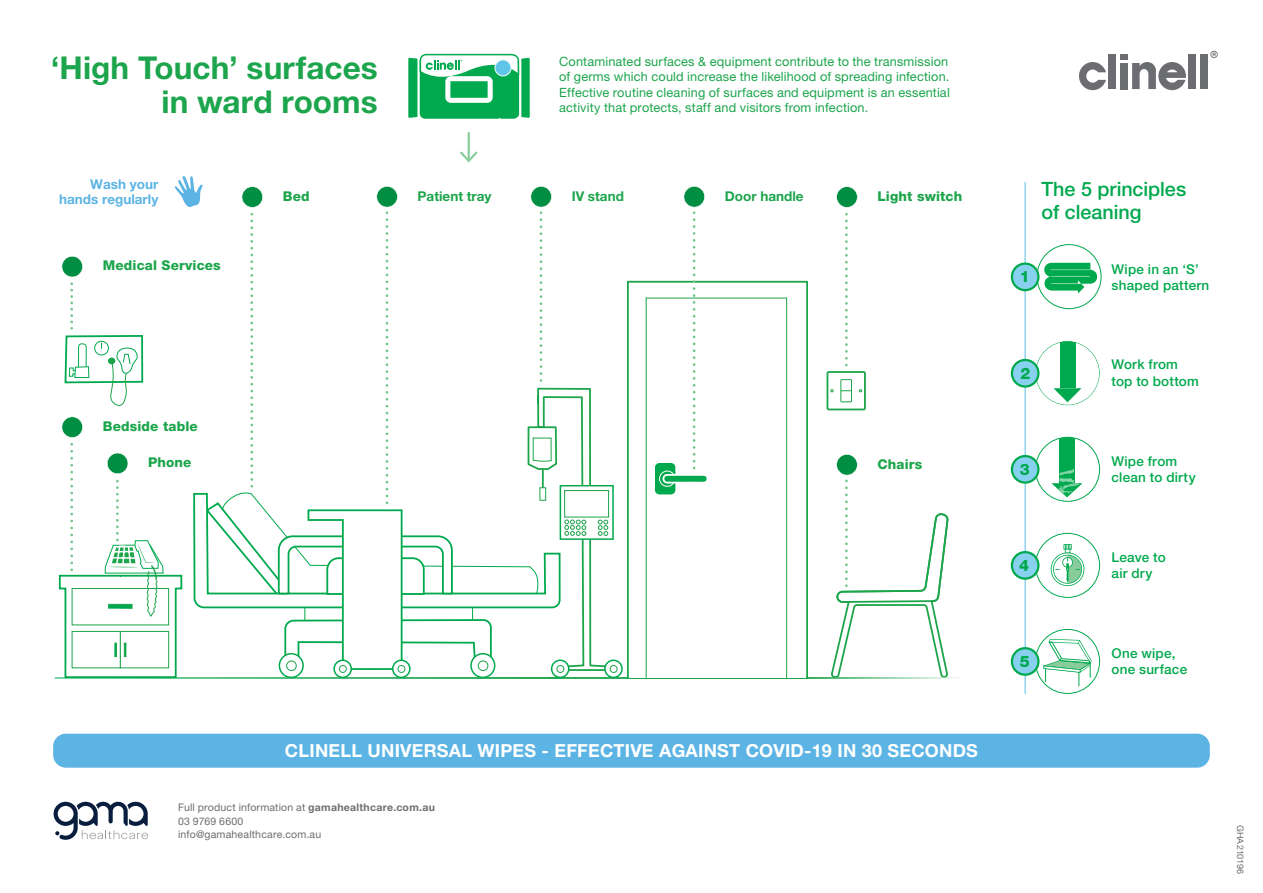
<style>
.page{position:relative;width:1263px;height:893px;background:#fff}
.page>*{position:absolute;margin:0;border:0;box-sizing:border-box;transform-origin:0 0}
.t1{font:700 31.5px/34.3px "Helvetica Neue LT Pro";letter-spacing:.005em;color:#1ca54c;text-align:right}
.t2{font:500 19.8px/23.1px "Helvetica Neue LT Pro";letter-spacing:-.005em;color:#00a94d}
.t3{font:700 18px "Helvetica Neue LT Pro";letter-spacing:.015em;color:#fff}
.t4{font:800 15.75px "Helvetica Neue LT Pro";color:#00a94d}
.t5{font:500 13.5px/16.2px "Helvetica Neue LT Pro";letter-spacing:.015em;color:#00a94d}
.t6{font:800 13.5px "Helvetica Neue LT Pro";letter-spacing:.01em;color:#1ca54b}
.t7{font:700 13.5px "Helvetica Neue LT Pro";color:#1ca54b}
.t8{font:700 13.5px/15px "Helvetica Neue LT Pro";color:#5cb4e5;text-align:right}
.t9{font:12.75px/15.3px "Helvetica Neue LT Pro";letter-spacing:.01em;color:#1ca54c}
.t10{font:10.5px/13.5px "Helvetica Neue LT Pro";letter-spacing:.02em;color:#6c6d70}
.t11{font:9px "Helvetica Neue LT Pro";letter-spacing:-.005em;color:#6c6d70}
.s1{font-weight:700}
</style>
<div class="page">
<svg style="left:408px;top:54px;width:122px;height:65px"></svg>
<svg style="left:586px;top:388px;width:18px;height:283px"></svg>
<svg style="left:627px;top:280px;width:181px;height:398px"></svg>
<div style="left:646px;top:298px;width:141px;height:380px;border:1px solid #1ca54b"></div>
<hr style="left:560px;top:677px;width:68px;height:2px;background:#1ca54b">
<div style="left:826px;top:371px;width:40px;height:39px;border:2px solid #1ca54b"></div>
<div style="left:840px;top:379px;width:12px;height:23px;border:1px solid #1ca54b"></div>
<hr style="left:628px;top:678px;width:179px;height:1px;background:#1ca54b">
<svg style="left:652px;top:220px;width:57px;height:277px"></svg>
<svg style="left:684px;top:186px;width:21px;height:21px"></svg>
<svg style="left:845px;top:221px;width:3px;height:145px"></svg>
<svg style="left:806px;top:488px;width:155px;height:191px"></svg>
<svg style="left:836px;top:186px;width:22px;height:22px"></svg>
<svg style="left:836px;top:454px;width:22px;height:21px"></svg>
<div style="left:560px;top:485px;width:54px;height:55px;background:#fff;border:2px solid #00a94d"></div>
<div style="left:564px;top:490px;width:45px;height:27px;border:1px solid #1ca54b"></div>
<svg style="left:598px;top:520px;width:10px;height:16px"></svg>
<svg style="left:605px;top:660px;width:17px;height:17px"></svg>
<div style="left:604px;top:659px;width:19px;height:19px;border:2px solid #00a94d;border-radius:50%"></div>
<div style="left:610px;top:665px;width:7px;height:8px;border:1px solid #1ca54b;border-radius:50%"></div>
<svg style="left:55px;top:176px;width:531px;height:503px"></svg>
<svg style="left:54px;top:802px;width:94px;height:38px"></svg>
<svg style="left:1210px;top:51px;width:8px;height:7px"></svg>
<div style="left:1120px;top:54px;width:8px;height:6px;background:#6c6d70"></div>
<div style="left:1108px;top:54px;width:8px;height:35px;background:#6c6d70"></div>
<div style="left:1120px;top:63px;width:8px;height:26px;background:#6c6d70"></div>
<div style="left:1188px;top:54px;width:8px;height:35px;background:#6c6d70"></div>
<div style="left:1200px;top:54px;width:8px;height:35px;background:#6c6d70"></div>
<svg style="left:1079px;top:62px;width:27px;height:28px"></svg>
<svg style="left:1132px;top:62px;width:54px;height:28px"></svg>
<hr style="left:1024px;top:182px;width:2px;height:511px;background:#87d0ee">
<div style="left:1037px;top:244px;width:64px;height:65px;background:#fff;border:1px solid #00a94d;border-radius:50%"></div>
<svg style="left:1011px;top:262px;width:86px;height:32px"></svg>
<div style="left:1035px;top:341px;width:64px;height:64px;background:#fff;border:1px solid #00a94d;border-radius:50%"></div>
<div style="left:1060px;top:341px;width:15px;height:47px;background:#00a94d"></div>
<svg style="left:1053px;top:388px;width:28px;height:14px"></svg>
<svg style="left:1011px;top:359px;width:28px;height:29px"></svg>
<div style="left:1035px;top:437px;width:65px;height:65px;background:#fff;border:1px solid #00a94d;border-radius:50%"></div>
<div style="left:1059px;top:437px;width:15px;height:46px;background:#00a94d"></div>
<svg style="left:1051px;top:465px;width:31px;height:33px"></svg>
<svg style="left:1011px;top:455px;width:28px;height:29px"></svg>
<div style="left:1035px;top:533px;width:65px;height:65px;background:#fff;border:1px solid #00a94d;border-radius:50%"></div>
<svg style="left:1051px;top:538px;width:33px;height:48px"></svg>
<svg style="left:1011px;top:551px;width:28px;height:29px"></svg>
<svg style="left:1035px;top:629px;width:65px;height:65px"></svg>
<svg style="left:1011px;top:639px;width:80px;height:47px"></svg>
<div style="left:53px;top:734px;width:1157px;height:34px;background:#5cb4e5;border-radius:13px"></div>
<hr style="left:468px;top:133px;width:2px;height:27px;background:#89cc9c">
<svg style="left:460px;top:151px;width:18px;height:11px"></svg>
<h1 class="t1" style="left:51px;top:50px;width:328px">‘High Touch’ surfaces in ward rooms</h1>
<p class="t9" style="left:559px;top:54px;width:392px">Contaminated surfaces &amp; equipment contribute to the transmission of germs which could increase the likelihood of spreading infection.<br>Effective routine cleaning of surfaces and equipment is an essential activity that protects, staff and visitors from infection.</p>
<p class="t8" style="left:59px;top:176px;width:101px">Wash your hands regularly</p>
<p class="t6" style="left:283px;top:188px;width:28px">Bed</p>
<p class="t7" style="left:418px;top:187px;width:76px">Patient tray</p>
<p class="t7" style="left:572px;top:187px;width:54px">IV stand</p>
<p class="t6" style="left:877px;top:188px;width:86px">Light switch</p>
<p class="t7" style="left:725px;top:187px;width:80px">Door handle</p>
<p class="t6" style="left:103px;top:258px;width:119px">Medical Services</p>
<p class="t6" style="left:103px;top:418px;width:96px">Bedside table</p>
<p class="t6" style="left:148px;top:454px;width:45px">Phone</p>
<p class="t6" style="left:877px;top:456px;width:46px">Chairs</p>
<h3 class="t3" style="left:285px;top:740px;width:694px">CLINELL UNIVERSAL WIPES - EFFECTIVE AGAINST COVID-19 IN 30 SECONDS</h3>
<p class="t10" style="left:178px;top:801px;width:258px">Full product information at <span class="s1">gamahealthcare.com.au<br></span>03 9769 6600<br>info@gamahealthcare.com.au</p>
<h2 class="t2" style="left:1041px;top:178px;width:146px">The 5 principles of cleaning</h2>
<p class="t4" style="left:1020px;top:267px;width:11px">1</p>
<p class="t5" style="left:1111px;top:261px;width:99px">Wipe in an ‘S’ shaped pattern</p>
<p class="t4" style="left:1020px;top:364px;width:11px">2</p>
<p class="t5" style="left:1111px;top:356px;width:89px">Work from top to bottom</p>
<p class="t4" style="left:1020px;top:460px;width:11px">3</p>
<p class="t5" style="left:1111px;top:452px;width:86px">Wipe from clean to dirty</p>
<p class="t4" style="left:1019px;top:556px;width:11px">4</p>
<p class="t4" style="left:1020px;top:652px;width:11px">5</p>
<p class="t5" style="left:1111px;top:549px;width:56px">Leave to air dry</p>
<p class="t5" style="left:1111px;top:645px;width:77px">One wipe, one surface</p>
<p class="t11" style="left:1245px;top:825px;width:51px;rotate:90deg">GHA210196</p>
</div>
